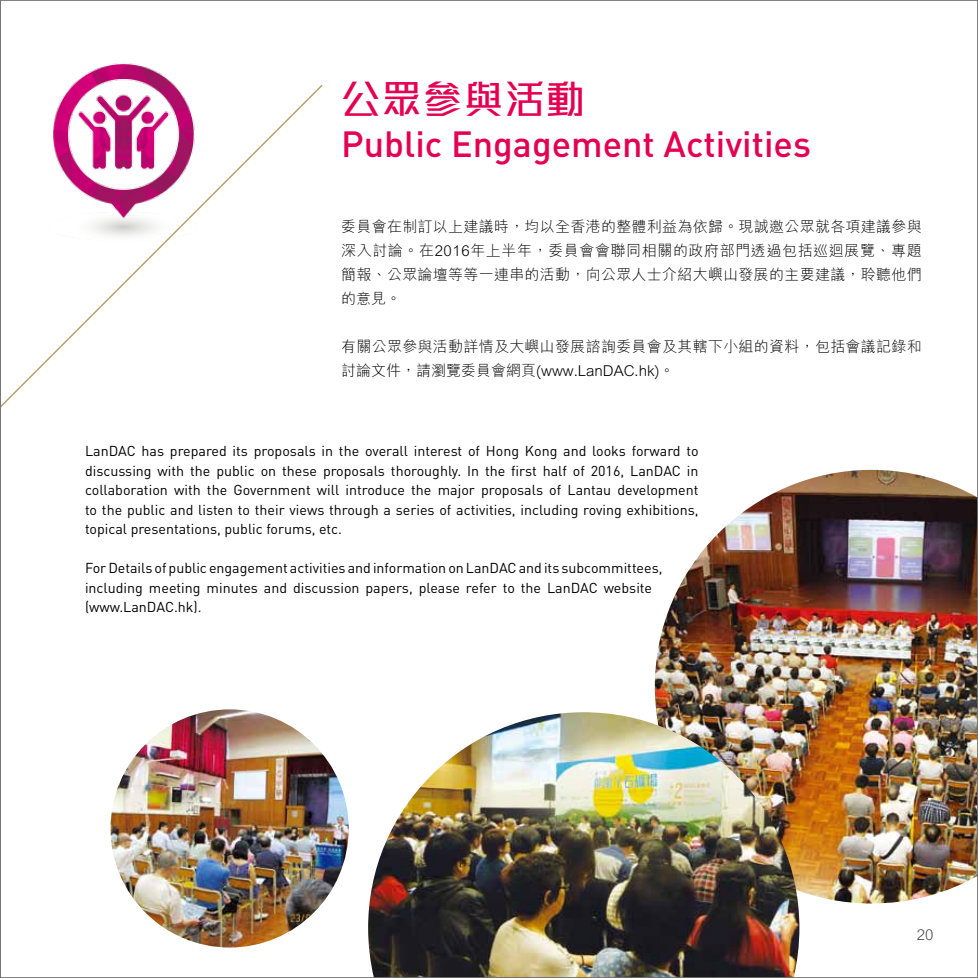
<style>
.page{position:relative;width:978px;height:978px;background:#fff}
.page>*{position:absolute;margin:0;border:0;box-sizing:border-box;transform-origin:0 0}
.t1{font:500 39px "M Stiff Hei HK";letter-spacing:.05em;color:#e5004f}
.t2{font:500 36px "DIN Pro";color:#e5004f}
.t3{font:300 15px/24px "M Hei HK";letter-spacing:.02em;color:#000;text-align:justify}
.t4{font:300 15px "M Hei HK";color:#4c4948}
.t5{font:14.25px/19.5px "DIN Pro";color:#000;text-align:justify}
</style>
<div class="page">
<img style="left:655px;top:470px;width:321px;height:433px">
<img style="left:74px;top:63px;width:99px;height:20px">
<img style="left:368px;top:712px;width:431px;height:264px">
<img style="left:111px;top:709px;width:238px;height:238px;border-radius:119px">
<svg style="left:2px;top:83px;width:321px;height:324px"></svg>
<h1 class="t1" style="left:341px;top:80px;width:245px">公眾參與活動</h1>
<h2 class="t2" style="left:341px;top:120px;width:471px">Public Engagement Activities</h2>
<p class="t3" style="left:341px;top:214px;width:582px">委員會在制訂以上建議時，均以全香港的整體利益為依歸。現誠邀公眾就各項建議參與深入討論。在2016年上半年，委員會會聯同相關的政府部門透過包括巡迴展覽、專題簡報、公眾論壇等等一連串的活動，向公眾人士介紹大嶼山發展的主要建議，聆聽他們的意見。</p>
<p class="t3" style="left:341px;top:334px;width:582px">有關公眾參與活動詳情及大嶼山發展諮詢委員會及其轄下小組的資料，包括會議記錄和討論文件，請瀏覽委員會網頁(www.LanDAC.hk)。</p>
<p class="t5" style="left:85px;top:441px;width:615px">LanDAC has prepared its proposals in the overall interest of Hong Kong and looks forward to discussing with the public on these proposals thoroughly. In the first half of 2016, LanDAC in collaboration with the Government will introduce the major proposals of Lantau development to the public and listen to their views through a series of activities, including roving exhibitions, topical presentations, public forums, etc.</p>
<p class="t5" style="left:85px;top:558px;width:579px;text-align:left">For Details of public engagement activities and information on LanDAC and its subcommittees, including meeting minutes and discussion papers, please refer to the LanDAC website (www.LanDAC.hk).</p>
<p class="t4" style="left:917px;top:927px;width:18px">20</p>
</div>
